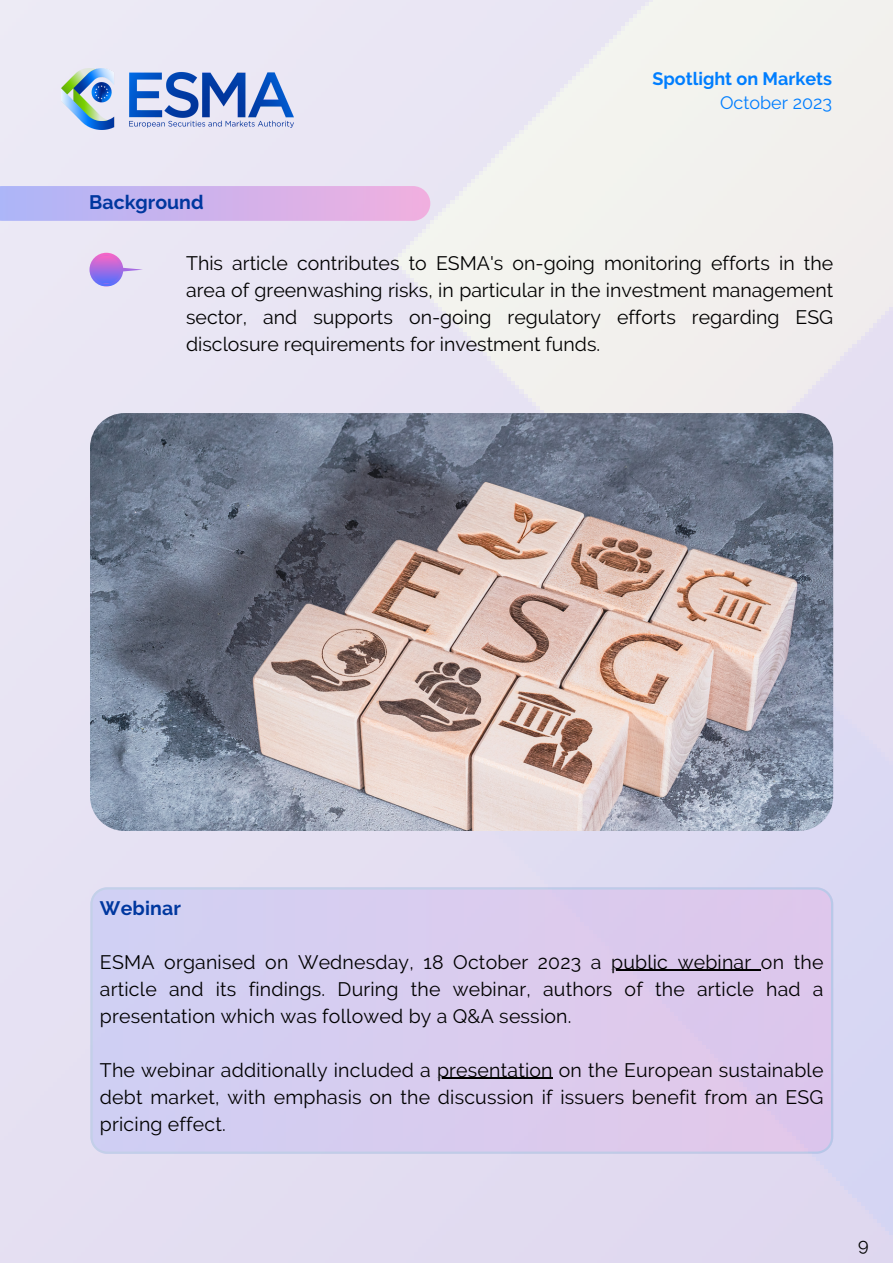
<style>
.page{position:relative;width:893px;height:1264px;background:#fff}
.page>*{position:absolute;margin:0;border:0;box-sizing:border-box;transform-origin:0 0}
.t1{font:19.5px/27px "Raleway";letter-spacing:.01em;color:#000;text-align:justify}
.t2{font:700 19.5px "Raleway";color:#00379f}
.t3{font:700 18px "Raleway";color:#007eff}
.t4{font:18px "Raleway";color:#007eff}
.t5{font:18px "Raleway";color:#000}
</style>
<div class="page">
<img style="left:0;top:0;width:892px;height:1262px">
<img style="left:62px;top:68px;width:231px;height:61px">
<img style="left:90px;top:413px;width:743px;height:418px;border-radius:35px">
<svg style="left:89px;top:253px;width:34px;height:33px"></svg>
<svg style="left:92px;top:256px;width:28px;height:27px"></svg>
<svg style="left:0;top:186px;width:430px;height:35px"></svg>
<svg style="left:90px;top:887px;width:743px;height:266px"></svg>
<hr style="left:611px;top:969px;width:149px;height:1px;background:#000">
<hr style="left:437px;top:1077px;width:116px;height:1px;background:#000">
<p class="t3" style="left:652px;top:68px;width:181px">Spotlight on Markets</p>
<p class="t2" style="left:89px;top:191px;width:116px">Background</p>
<p class="t4" style="left:720px;top:92px;width:114px">October 2023</p>
<p class="t1" style="left:186px;top:249px;width:648px">This article contributes to ESMA's on-going monitoring efforts in the area of greenwashing risks, in particular in the investment management sector, and supports on-going regulatory efforts regarding ESG disclosure requirements for investment funds.</p>
<p class="t2" style="left:100px;top:896px;width:83px">Webinar</p>
<p class="t1" style="left:100px;top:948px;width:725px">ESMA organised on Wednesday, 18 October 2023 a public webinar on the article and its findings. During the webinar, authors of the article had a presentation which was followed by a Q&amp;A session.</p>
<p class="t1" style="left:100px;top:1056px;width:725px">The webinar additionally included a presentation on the European sustainable debt market, with emphasis on the discussion if issuers benefit from an ESG pricing effect.</p>
<p class="t5" style="left:858px;top:1233px;width:12px">9</p>
</div>
